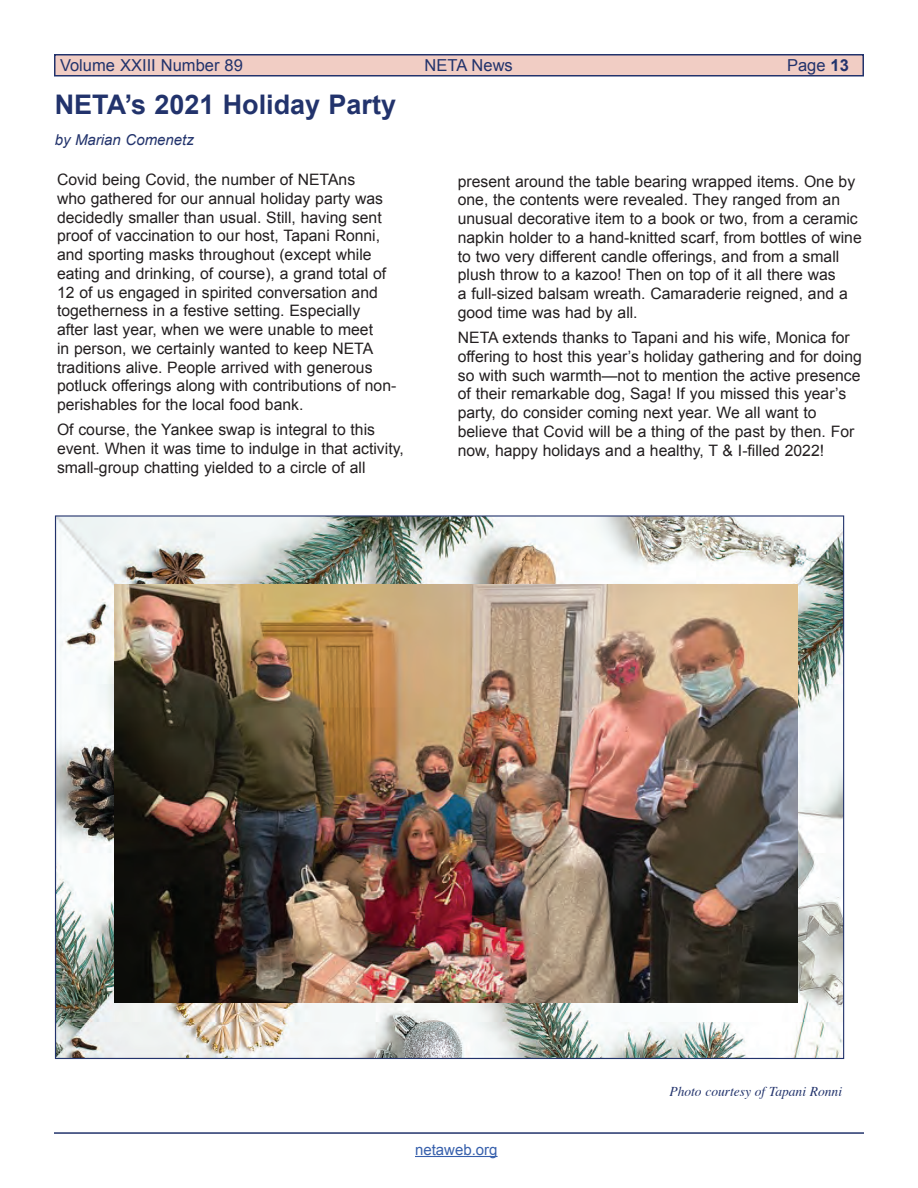
<style>
.page{position:relative;width:918px;height:1188px;background:#fff}
.page>*{position:absolute;margin:0;border:0;box-sizing:border-box;transform-origin:0 0}
.t1{font:700 27px "Arial";color:#22336c}
.t2{font:16.5px "Arial";color:#22336c}
.t3{font:15.75px/18.8px "Arial";color:#231f20}
.t4{font:italic 15px "Arial";color:#22336c}
.t5{font:15px "Arial";color:#3760ac}
.t6{font:italic 13.5px "Times";color:#22336c}
.s1{font-weight:700}
</style>
<div class="page">
<div style="left:55px;top:55px;width:808px;height:21px;background:#f1cdc4"></div>
<div style="left:54px;top:54px;width:810px;height:22px;border:2px solid #22336c"></div>
<hr style="left:54px;top:1132px;width:810px;height:2px;background:#22336c">
<hr style="left:415px;top:1156px;width:83px;height:1px;background:#3760ac">
<img style="left:57px;top:517px;width:785px;height:540px">
<img style="left:115px;top:584px;width:682px;height:419px">
<p class="t2" style="left:60px;top:55px;width:184px">Volume XXIII Number 89</p>
<p class="t2" style="left:425px;top:55px;width:90px">NETA News</p>
<p class="t2" style="left:787px;top:55px;width:63px">Page <span class="s1">13</span></p>
<h1 class="t1" style="left:55px;top:86px;width:343px">NETA’s 2021 Holiday Party</h1>
<p class="t4" style="left:55px;top:130px;width:141px">by Marian Comenetz</p>
<p class="t3" style="left:57px;top:170px;width:341px">Covid being Covid, the number of NETAns<br>who gathered for our annual holiday party was decidedly smaller than usual. Still, having sent proof of vaccination to our host, Tapani Ronni, and sporting masks throughout (except while eating and drinking, of course), a grand total of 12 of us engaged in spirited conversation and togetherness in a festive setting. Especially<br>after last year, when we were unable to meet<br>in person, we certainly wanted to keep NETA traditions alive. People arrived with generous potluck offerings along with contributions of non&shy;perishables for the local food bank.</p>
<p class="t3" style="left:57px;top:421px;width:348px">Of course, the Yankee swap is integral to this event. When it was time to indulge in that activity, small-group chatting yielded to a circle of all</p>
<p class="t3" style="left:458px;top:172px;width:406px">present around the table bearing wrapped items. One by one, the contents were revealed. They ranged from an unusual decorative item to a book or two, from a ceramic napkin holder to a hand-knitted scarf, from bottles of wine to two very different candle offerings, and from a small plush throw to a kazoo! Then on top of it all there was<br>a full-sized balsam wreath. Camaraderie reigned, and a good time was had by all.</p>
<p class="t3" style="left:458px;top:328px;width:406px">NETA extends thanks to Tapani and his wife, Monica for offering to host this year’s holiday gathering and for doing so with such warmth—not to mention the active presence of their remarkable dog, Saga! If you missed this year’s party, do consider coming next year. We all want to believe that Covid will be a thing of the past by then. For now, happy holidays and a healthy, T &amp; I-filled 2022!</p>
<p class="t5" style="left:415px;top:1140px;width:84px">netaweb.org</p>
<p class="t6" style="left:669px;top:1080px;width:174px">Photo courtesy of Tapani Ronni</p>
</div>
